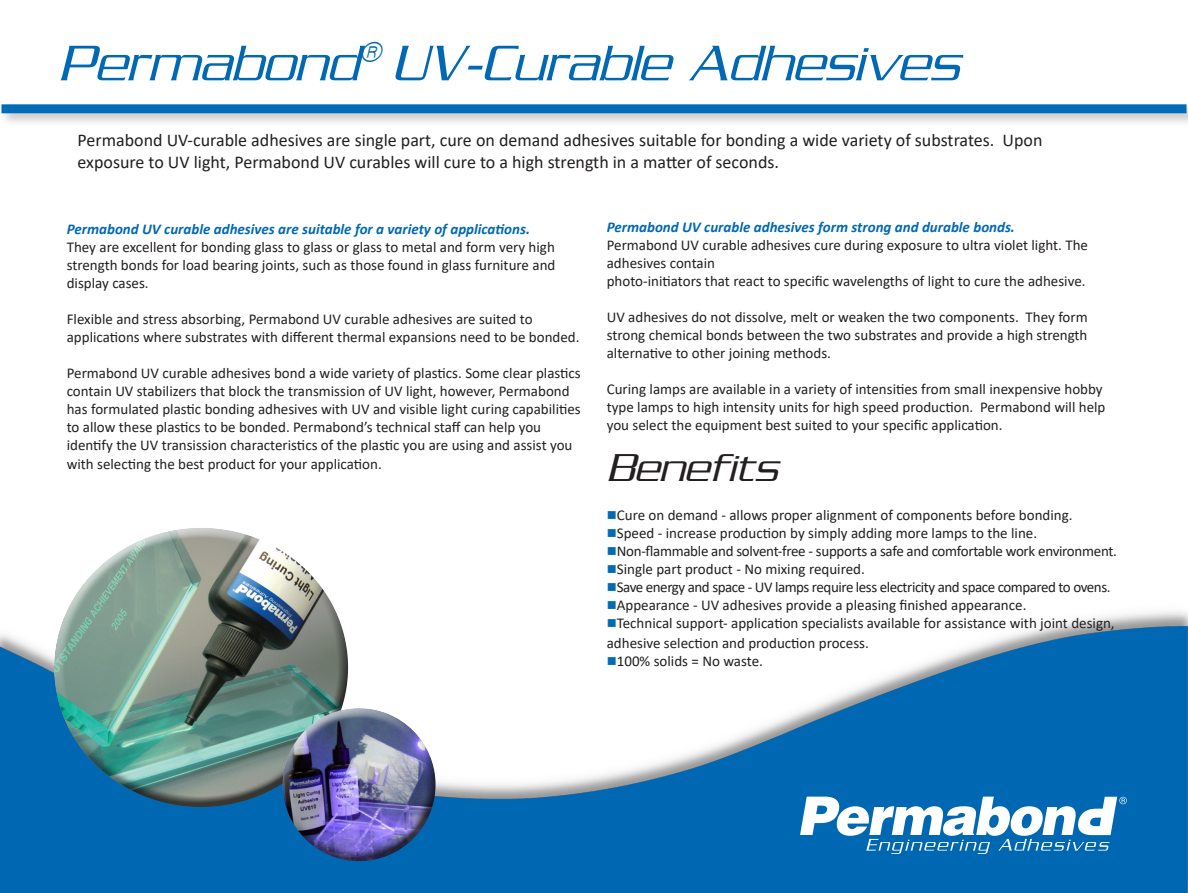
<style>
.page{position:relative;width:1188px;height:893px;background:#fff}
.page>*{position:absolute;margin:0;border:0;box-sizing:border-box;transform-origin:0 0}
.t1{font:italic 54px "Serpentine ICG Light";color:#0168b3}
.t2{font:italic 42px "Serpentine ICG Light";color:#231f20}
.t3{font:18px/21.6px "Calibri";color:#231f20}
.t4{font:15px/18px "Calibri";color:#231f20}
.t5{font:italic 700 15px "Calibri";color:#0168b3}
.t6{font:15px "Calibri";letter-spacing:-.02em;color:#231f20}
.t7{font:15px "Calibri";letter-spacing:-.03em;color:#231f20}
.s1{color:#006bb6}
</style>
<div class="page">
<img style="left:0;top:612px;width:1188px;height:281px">
<div style="left:52px;top:525px;width:284px;height:211px;background:#fff;opacity:.75"></div>
<div style="left:59px;top:573px;width:291px;height:236px;background:#231f20;opacity:.75"></div>
<div style="left:281px;top:706px;width:152px;height:120px;background:#fff;opacity:.75"></div>
<div style="left:283px;top:732px;width:154px;height:130px;background:#231f20;opacity:.75"></div>
<svg style="left:800px;top:797px;width:327px;height:57px"></svg>
<div style="left:0;top:102px;width:1188px;height:25px;background:#231f20;opacity:.25"></div>
<div style="left:1px;top:104px;width:1186px;height:9px;background:#006bb6"></div>
<p class="t1" style="left:58px;top:33px;width:902px">Permabond<sup>®</sup> UV-Curable Adhesives</p>
<p class="t3" style="left:78px;top:129px;width:966px">Permabond UV-curable adhesives are single part, cure on demand adhesives suitable for bonding a wide variety of substrates. Upon exposure to UV light, Permabond UV curables will cure to a high strength in a matter of seconds.</p>
<p class="t5" style="left:67px;top:218px;width:465px">Permabond UV curable adhesives are suitable for a variety of applications.</p>
<p class="t4" style="left:67px;top:237px;width:490px;text-align:justify">They are excellent for bonding glass to glass or glass to metal and form very high strength bonds for load bearing joints, such as those found in glass furniture and display cases.</p>
<p class="t4" style="left:67px;top:309px;width:514px">Flexible and stress absorbing, Permabond UV curable adhesives are suited to applications where substrates with different thermal expansions need to be bonded.</p>
<p class="t4" style="left:67px;top:363px;width:516px">Permabond UV curable adhesives bond a wide variety of plastics. Some clear plastics contain UV stabilizers that block the transmission of UV light, however, Permabond has formulated plastic bonding adhesives with UV and visible light curing capabilities to allow these plastics to be bonded. Permabond’s technical staff can help you identify the UV transission characteristics of the plastic you are using and assist you</p>
<p class="t4" style="left:67px;top:455px;width:317px">with selecting the best product for your application.</p>
<p class="t5" style="left:607px;top:217px;width:410px">Permabond UV curable adhesives form strong and durable bonds.</p>
<p class="t4" style="left:607px;top:236px;width:483px">Permabond UV curable adhesives cure during exposure to ultra violet light. The adhesives contain</p>
<p class="t4" style="left:607px;top:272px;width:480px">photo-initiators that react to specific wavelengths of light to cure the adhesive.</p>
<p class="t4" style="left:607px;top:308px;width:483px;text-align:justify">UV adhesives do not dissolve, melt or weaken the two components. They form strong chemical bonds between the two substrates and provide a high strength alternative to other joining methods.</p>
<p class="t4" style="left:607px;top:380px;width:500px">Curing lamps are available in a variety of intensities from small inexpensive hobby type lamps to high intensity units for high speed production. Permabond will help you select the equipment best suited to your specific application.</p>
<p class="t2" style="left:607px;top:444px;width:172px">Benefits</p>
<p class="t4" style="left:607px;top:506px;width:467px"><span class="s1">■</span>Cure on demand - allows proper alignment of components before bonding.</p>
<p class="t4" style="left:607px;top:524px;width:432px"><span class="s1">■</span>Speed - increase production by simply adding more lamps to the line.</p>
<p class="t6" style="left:607px;top:541px;width:512px"><span class="s1">■</span>Non-flammable and solvent-free - supports a safe and comfortable work environment.</p>
<p class="t4" style="left:607px;top:560px;width:260px"><span class="s1">■</span>Single part product - No mixing required.</p>
<p class="t7" style="left:607px;top:577px;width:505px"><span class="s1">■</span>Save energy and space - UV lamps require less electricity and space compared to ovens.</p>
<p class="t4" style="left:607px;top:596px;width:421px"><span class="s1">■</span>Appearance - UV adhesives provide a pleasing finished appearance.</p>
<p class="t4" style="left:607px;top:613px;width:509px;line-height:19.8px"><span class="s1">■</span>Technical support- application specialists available for assistance with joint design, adhesive selection and production process.</p>
<p class="t4" style="left:607px;top:652px;width:158px"><span class="s1">■</span>100% solids = No waste.</p>
</div>
